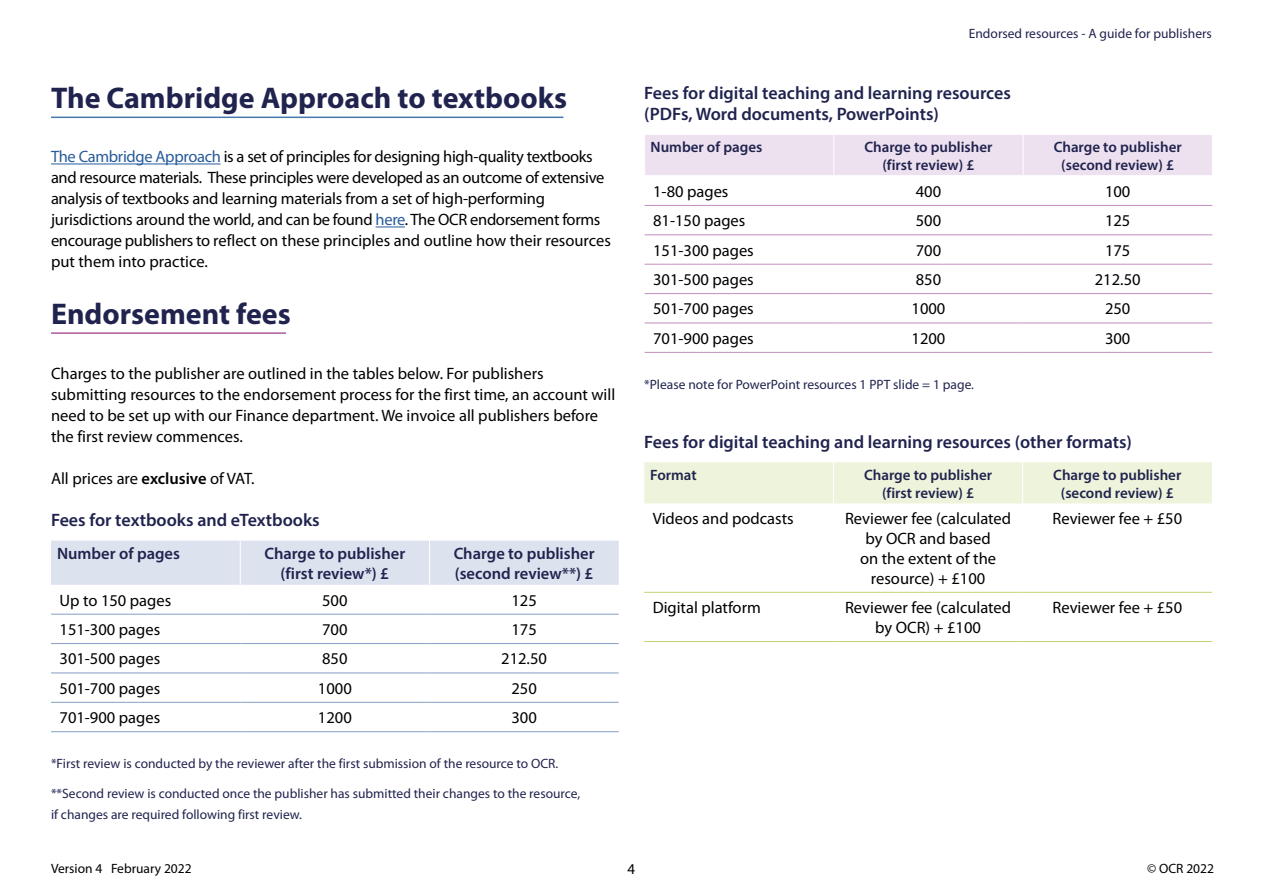
<style>
.page{position:relative;width:1263px;height:893px;background:#fff}
.page>*{position:absolute;margin:0;border:0;box-sizing:border-box;transform-origin:0 0}
.Header_1{font:700 30px "Myriad Pro";color:#20234e}
.Heading_2{font:600 18px/21px "Myriad Pro";color:#20234e}
.t1{font:16.5px/19.8px "Myriad Pro";color:#000;text-align:center}
.t2{font:16.5px/21px "Myriad Pro";letter-spacing:-.02em;color:#000}
.t3{font:600 16.5px/19.8px "Myriad Pro";color:#20234e;text-align:center}
.t4{font:600 15px/18px "Myriad Pro";color:#20234e;text-align:center}
.t5{font:15px "Myriad Pro";color:#000}
.Heading_2-2{font:13.5px/21px "Myriad Pro";color:#20234e}
.t6{font:13.5px "Myriad Pro";color:#000}
.s1{color:#275b9b}
.s2{font-weight:600}
</style>
<div class="page">
<hr style="left:51px;top:164px;width:170px;height:1px;background:#275b9b">
<svg style="left:376px;top:227px;width:29px;height:1px"></svg>
<div style="left:51px;top:541px;width:568px;height:44px;background:#dde2ef"></div>
<hr style="left:240px;top:541px;width:1px;height:44px;background:#fff">
<hr style="left:429px;top:541px;width:1px;height:44px;background:#fff">
<hr style="left:51px;top:614px;width:189px;height:1px;background:#859fc5">
<hr style="left:240px;top:614px;width:189px;height:1px;background:#859fc5">
<hr style="left:429px;top:614px;width:190px;height:1px;background:#859fc5">
<hr style="left:51px;top:643px;width:189px;height:1px;background:#859fc5">
<hr style="left:240px;top:643px;width:189px;height:1px;background:#859fc5">
<hr style="left:429px;top:643px;width:190px;height:1px;background:#859fc5">
<hr style="left:51px;top:673px;width:189px;height:1px;background:#859fc5">
<hr style="left:240px;top:673px;width:189px;height:1px;background:#859fc5">
<hr style="left:429px;top:673px;width:190px;height:1px;background:#859fc5">
<hr style="left:51px;top:702px;width:189px;height:1px;background:#859fc5">
<hr style="left:240px;top:702px;width:189px;height:1px;background:#859fc5">
<hr style="left:429px;top:702px;width:190px;height:1px;background:#859fc5">
<hr style="left:51px;top:731px;width:189px;height:1px;background:#859fc5">
<hr style="left:240px;top:731px;width:189px;height:1px;background:#859fc5">
<hr style="left:429px;top:731px;width:190px;height:1px;background:#859fc5">
<div style="left:645px;top:135px;width:567px;height:40px;background:#ede0ef"></div>
<hr style="left:833px;top:135px;width:1px;height:40px;background:#fff">
<hr style="left:1023px;top:135px;width:1px;height:40px;background:#fff">
<hr style="left:645px;top:352px;width:189px;height:1px;background:#c48dbe">
<hr style="left:834px;top:352px;width:189px;height:1px;background:#c48dbe">
<hr style="left:1023px;top:352px;width:189px;height:1px;background:#c48dbe">
<hr style="left:645px;top:205px;width:189px;height:1px;background:#c48dbe">
<hr style="left:834px;top:205px;width:189px;height:1px;background:#c48dbe">
<hr style="left:1023px;top:205px;width:189px;height:1px;background:#c48dbe">
<hr style="left:645px;top:234px;width:189px;height:1px;background:#c48dbe">
<hr style="left:834px;top:234px;width:189px;height:1px;background:#c48dbe">
<hr style="left:1023px;top:234px;width:189px;height:1px;background:#c48dbe">
<hr style="left:645px;top:264px;width:189px;height:1px;background:#c48dbe">
<hr style="left:834px;top:264px;width:189px;height:1px;background:#c48dbe">
<hr style="left:1023px;top:264px;width:189px;height:1px;background:#c48dbe">
<hr style="left:645px;top:293px;width:189px;height:1px;background:#c48dbe">
<hr style="left:834px;top:293px;width:189px;height:1px;background:#c48dbe">
<hr style="left:1023px;top:293px;width:189px;height:1px;background:#c48dbe">
<hr style="left:645px;top:323px;width:189px;height:1px;background:#c48dbe">
<hr style="left:834px;top:323px;width:189px;height:1px;background:#c48dbe">
<hr style="left:1023px;top:323px;width:189px;height:1px;background:#c48dbe">
<div style="left:644px;top:462px;width:568px;height:41px;background:#eef4db"></div>
<hr style="left:833px;top:462px;width:1px;height:41px;background:#fff">
<hr style="left:1022px;top:462px;width:1px;height:41px;background:#fff">
<hr style="left:644px;top:641px;width:189px;height:1px;background:#bed571">
<hr style="left:833px;top:641px;width:190px;height:1px;background:#bed571">
<hr style="left:1023px;top:641px;width:189px;height:1px;background:#bed571">
<hr style="left:644px;top:592px;width:189px;height:1px;background:#bed571">
<hr style="left:833px;top:592px;width:190px;height:1px;background:#bed571">
<hr style="left:1023px;top:592px;width:189px;height:1px;background:#bed571">
<hr style="left:51px;top:117px;width:512px;height:1px;background:#457bac">
<hr style="left:51px;top:332px;width:235px;height:2px;background:#ad599e">
<p class="Header_1" style="left:51px;top:78px;width:518px">The Cambridge Approach to textbooks</p>
<p class="t2" style="left:51px;top:146px;width:561px"><span class="s1">The Cambridge Approach</span> is a set of principles for designing high-quality textbooks and resource materials. These principles were developed as an outcome of extensive analysis of textbooks and learning materials from a set of high-performing jurisdictions around the world, and can be found <span class="s1">here</span>. The OCR endorsement forms encourage publishers to reflect on these principles and outline how their resources put them into practice.</p>
<p class="Header_1" style="left:51px;top:295px;width:241px">Endorsement fees</p>
<p class="t1" style="left:51px;top:363px;width:566px;line-height:21px;text-align:left">Charges to the publisher are outlined in the tables below. For publishers submitting resources to the endorsement process for the first time, an account will need to be set up with our Finance department. We invoice all publishers before the first review commences.</p>
<p class="t1" style="left:51px;top:468px;width:205px">All prices are <span class="s2">exclusive</span> of VAT.</p>
<p class="Heading_2" style="left:51px;top:509px;width:270px">Fees for textbooks and eTextbooks</p>
<p class="t3" style="left:57px;top:543px;width:124px">Number of pages</p>
<p class="t3" style="left:264px;top:543px;width:142px">Charge to publisher (first review*) £</p>
<p class="t3" style="left:454px;top:543px;width:142px;text-align:left">Charge to publisher (second review**) £</p>
<p class="t1" style="left:60px;top:590px;width:113px">Up to 150 pages</p>
<p class="t1" style="left:322px;top:590px;width:27px">500</p>
<p class="t1" style="left:511px;top:590px;width:27px">125</p>
<p class="t1" style="left:60px;top:619px;width:102px">151-300 pages</p>
<p class="t1" style="left:322px;top:619px;width:27px">700</p>
<p class="t1" style="left:511px;top:619px;width:27px">175</p>
<p class="t1" style="left:60px;top:649px;width:102px">301-500 pages</p>
<p class="t1" style="left:322px;top:649px;width:27px">850</p>
<p class="t1" style="left:501px;top:649px;width:47px">212.50</p>
<p class="t1" style="left:60px;top:678px;width:102px">501-700 pages</p>
<p class="t1" style="left:318px;top:678px;width:35px">1000</p>
<p class="t1" style="left:511px;top:678px;width:27px">250</p>
<p class="t1" style="left:60px;top:707px;width:102px">701-900 pages</p>
<p class="t1" style="left:318px;top:707px;width:35px">1200</p>
<p class="t1" style="left:511px;top:707px;width:27px">300</p>
<p class="Heading_2-2" style="left:51px;top:753px;width:509px">*First review is conducted by the reviewer after the first submission of the resource to OCR.</p>
<p class="Heading_2-2" style="left:51px;top:782px;width:531px">**Second review is conducted once the publisher has submitted their changes to the resource, if changes are required following first review.</p>
<p class="Heading_2-2" style="left:969px;top:23px;width:245px">Endorsed resources - A guide for publishers</p>
<p class="Heading_2" style="left:644px;top:82px;width:368px">Fees for digital teaching and learning resources (PDFs, Word documents, PowerPoints)</p>
<p class="t4" style="left:651px;top:137px;width:113px">Number of pages</p>
<p class="t4" style="left:864px;top:137px;width:130px">Charge to publisher (first review) £</p>
<p class="t4" style="left:1054px;top:137px;width:130px">Charge to publisher (second review) £</p>
<p class="t1" style="left:653px;top:181px;width:77px">1-80 pages</p>
<p class="t1" style="left:916px;top:181px;width:27px">400</p>
<p class="t1" style="left:1105px;top:181px;width:27px">100</p>
<p class="t1" style="left:653px;top:211px;width:94px">81-150 pages</p>
<p class="t1" style="left:916px;top:211px;width:27px">500</p>
<p class="t1" style="left:1105px;top:211px;width:27px">125</p>
<p class="t1" style="left:653px;top:240px;width:102px">151-300 pages</p>
<p class="t1" style="left:916px;top:240px;width:27px">700</p>
<p class="t1" style="left:1105px;top:240px;width:27px">175</p>
<p class="t1" style="left:653px;top:269px;width:102px">301-500 pages</p>
<p class="t1" style="left:916px;top:269px;width:27px">850</p>
<p class="t1" style="left:1095px;top:269px;width:47px">212.50</p>
<p class="t1" style="left:653px;top:299px;width:102px">501-700 pages</p>
<p class="t1" style="left:911px;top:299px;width:35px">1000</p>
<p class="t1" style="left:1105px;top:299px;width:27px">250</p>
<p class="t1" style="left:653px;top:328px;width:102px">701-900 pages</p>
<p class="t1" style="left:911px;top:328px;width:35px">1200</p>
<p class="t1" style="left:1105px;top:328px;width:27px">300</p>
<p class="Heading_2-2" style="left:644px;top:373px;width:331px">*Please note for PowerPoint resources 1 PPT slide = 1 page.</p>
<p class="Heading_2" style="left:644px;top:431px;width:489px">Fees for digital teaching and learning resources (other formats)</p>
<p class="t4" style="left:650px;top:465px;width:48px">Format</p>
<p class="t4" style="left:864px;top:465px;width:130px">Charge to publisher (first review) £</p>
<p class="t4" style="left:1053px;top:465px;width:130px">Charge to publisher (second review) £</p>
<p class="t1" style="left:653px;top:509px;width:143px">Videos and podcasts</p>
<p class="t1" style="left:845px;top:509px;width:168px">Reviewer fee (calculated by OCR and based<br>on the extent of the resource) + £100</p>
<p class="t1" style="left:1052px;top:509px;width:131px">Reviewer fee + £50</p>
<p class="t1" style="left:653px;top:597px;width:110px">Digital platform</p>
<p class="t1" style="left:845px;top:597px;width:168px">Reviewer fee (calculated by OCR) + £100</p>
<p class="t1" style="left:1052px;top:597px;width:131px">Reviewer fee + £50</p>
<p class="t6" style="left:51px;top:860px;width:142px">Version 4 February 2022</p>
<p class="t5" style="left:628px;top:860px;width:9px">4</p>
<p class="t6" style="left:1147px;top:860px;width:68px">© OCR 2022</p>
</div>
